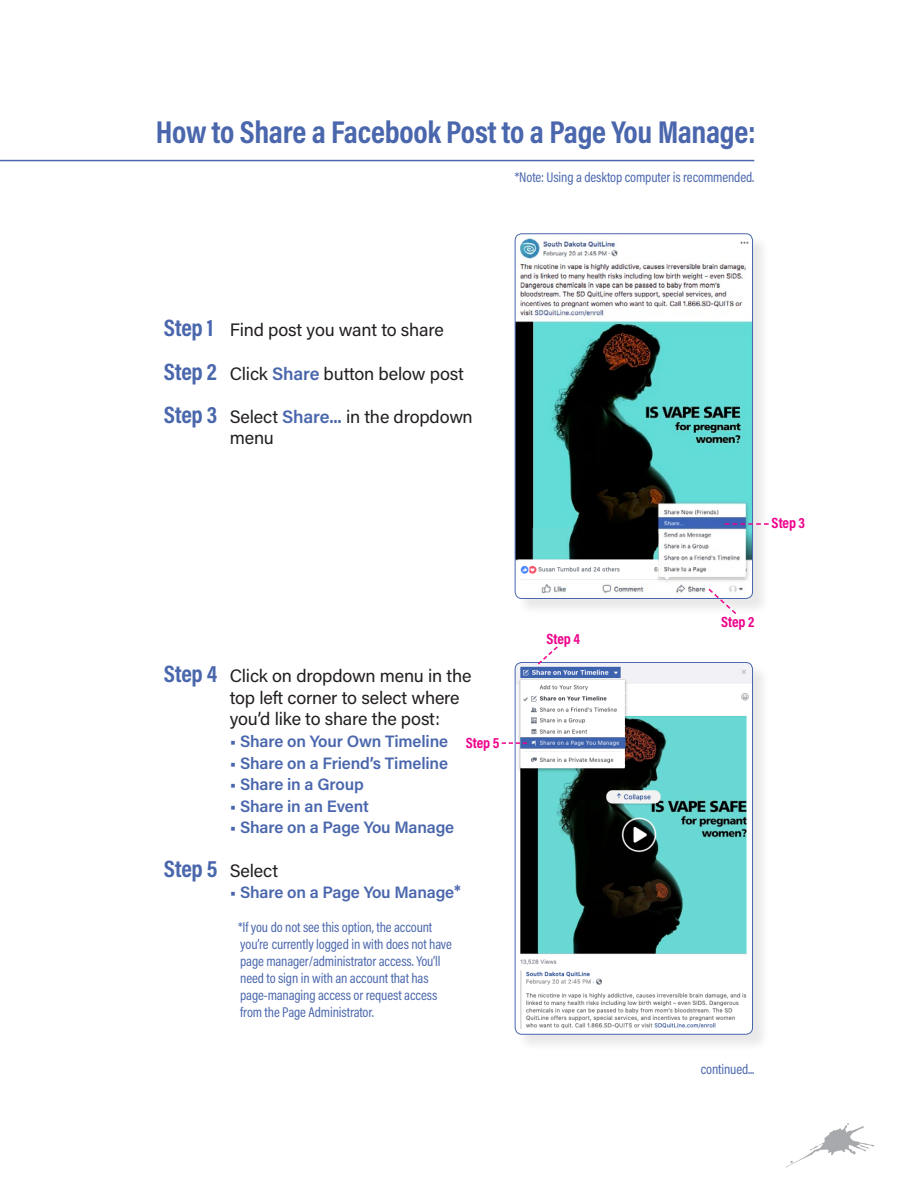
<style>
.page{position:relative;width:918px;height:1188px;background:#fff}
.page>*{position:absolute;margin:0;border:0;box-sizing:border-box;transform-origin:0 0}
.t1{font:700 31.8px "Acumin Pro Cond";letter-spacing:-.01em;color:#4a67ad}
.t2{font:18px/21.6px "Acumin Pro";letter-spacing:-.01em;color:#231f20}
.t3{font:600 16.5px "Acumin Pro";letter-spacing:-.01em;color:#4a67ad}
.t4{font:700 15px "Acumin Pro Cond";letter-spacing:-.01em;color:#ed028c}
.t5{font:14.25px/17.1px "Acumin Pro Cond";letter-spacing:-.01em;color:#4a67ad}
.s1{font-family:"Acumin Pro Cond";font-weight:700;font-size:24px;color:#4a67ad}
.s2{font-weight:600;color:#4a67ad}
.s3{font-family:"Acumin Pro Cond";font-weight:700;font-size:19.5px}
</style>
<div class="page">
<svg style="left:786px;top:1123px;width:88px;height:45px"></svg>
<hr style="left:0;top:160px;width:754px;height:1px;background:#4a67ad">
<div style="left:516px;top:235px;width:254px;height:381px;background:#231f20;opacity:.1"></div>
<img style="left:515px;top:234px;width:238px;height:364px">
<div style="left:515px;top:233px;width:238px;height:366px;border:1px solid #4a67ad;border-radius:7px"></div>
<img style="left:518px;top:528px;width:140px;height:54px">
<svg style="left:707px;top:587px;width:31px;height:29px"></svg>
<svg style="left:725px;top:523px;width:44px;height:2px"></svg>
<div style="left:516px;top:663px;width:254px;height:389px;background:#231f20;opacity:.1"></div>
<img style="left:515px;top:662px;width:238px;height:372px">
<div style="left:515px;top:662px;width:238px;height:373px;border:1px solid #4a67ad;border-radius:7px"></div>
<svg style="left:502px;top:742px;width:25px;height:2px"></svg>
<svg style="left:536px;top:646px;width:23px;height:20px"></svg>
<p class="t1" style="left:156px;top:111px;width:602px">How to Share a Facebook Post to a Page You Manage:</p>
<p class="t5" style="left:515px;top:168px;width:241px">*Note: Using a desktop computer is recommended.</p>
<p class="t2" style="left:164px;top:319px;width:282px"><span class="s1">Step 1</span> Find post you want to share</p>
<p class="t2" style="left:164px;top:362px;width:302px"><span class="s1">Step 2</span> Click <span class="s2">Share</span> button below post</p>
<p class="t2" style="left:230px;top:405px;width:245px;text-indent:-66px"><span class="s1">Step 3</span> Select <span class="s2">Share...</span> in the dropdown menu</p>
<p class="t2" style="left:230px;top:664px;width:243px;text-indent:-66px"><span class="s1">Step 4</span> Click on dropdown menu in the top left corner to select where you’d like to share the post:</p>
<p class="t3" style="left:230px;top:730px;width:220px">• Share on Your Own Timeline</p>
<p class="t3" style="left:230px;top:751px;width:220px">• Share on a Friend’s Timeline</p>
<p class="t3" style="left:230px;top:773px;width:135px">• Share in a Group</p>
<p class="t3" style="left:230px;top:794px;width:141px">• Share in an Event</p>
<p class="t3" style="left:230px;top:816px;width:226px">• Share on a Page You Manage</p>
<p class="t2" style="left:164px;top:859px;width:116px"><span class="s1">Step 5</span> Select</p>
<p class="t3" style="left:230px;top:881px;width:233px">• Share on a Page You Manage<span class="s3">*</span></p>
<p class="t5" style="left:238px;top:918px;width:215px">*If you do not see this option, the account you’re currently logged in with does not have page manager/administrator access. You’ll need to sign in with an account that has page-managing access or request access from the Page Administrator.</p>
<p class="t4" style="left:466px;top:732px;width:35px">Step 5</p>
<p class="t4" style="left:546px;top:628px;width:35px">Step 4</p>
<p class="t4" style="left:772px;top:513px;width:35px">Step 3</p>
<p class="t4" style="left:721px;top:612px;width:35px">Step 2</p>
<p class="t5" style="left:701px;top:1060px;width:55px">continued...</p>
</div>
